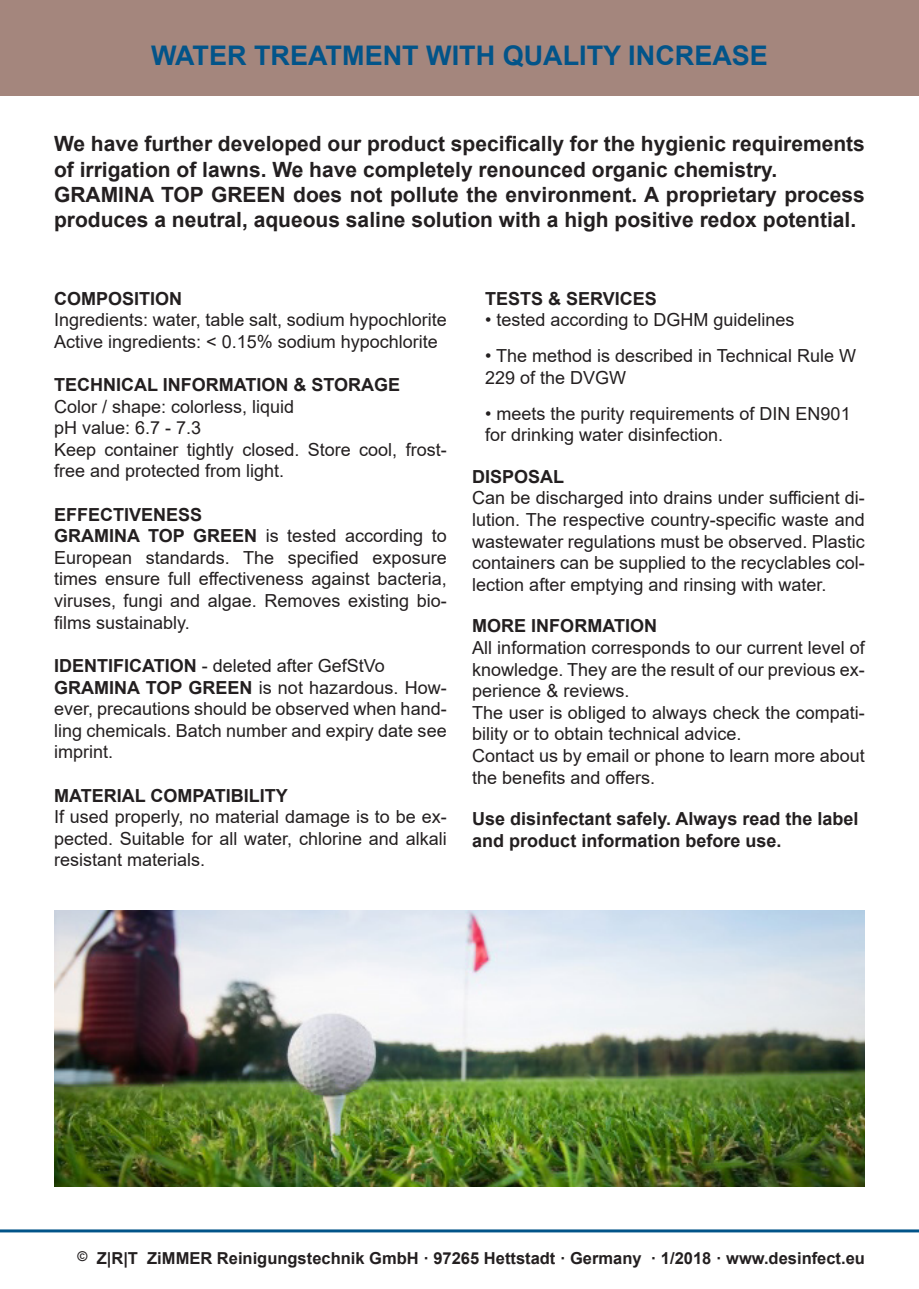
<style>
.page{position:relative;width:919px;height:1289px;background:#fff}
.page>*{position:absolute;margin:0;border:0;box-sizing:border-box;transform-origin:0 0}
.t1{font:700 27px "Arial";color:#025489}
.t2{font:700 21px/25.2px "Arial";color:#231f20}
.t3{font:18px/21.6px "Arial";color:#231f20}
.t4{font:700 18px/21.6px "Arial";color:#231f20}
.t5{font:700 16.5px "Arial";color:#231f20}
.s1{font-weight:700}
</style>
<div class="page">
<div style="left:0;top:0;width:918px;height:96px;background:#a4867d"></div>
<hr style="left:0;top:1229px;width:918px;height:3px;background:#025489">
<img style="left:54px;top:910px;width:810px;height:276px">
<p class="t1" style="left:151px;top:37px;width:618px">WATER TREATMENT WITH QUALITY INCREASE</p>
<p class="t2" style="left:54px;top:132px;width:812px">We have further developed our product specifically for the hygienic requirements of irrigation of lawns. We have completely renounced organic chemistry.</p>
<p class="t2" style="left:54px;top:182px;width:812px">GRAMINA TOP GREEN does not pollute the environment. A proprietary process produces a neutral, aqueous saline solution with a high positive redox potential.</p>
<p class="t4" style="left:54px;top:287px;width:130px">COMPOSITION</p>
<p class="t3" style="left:54px;top:309px;width:394px">Ingredients: water, table salt, sodium hypochlorite</p>
<p class="t3" style="left:54px;top:330px;width:385px">Active ingredients: &lt; 0.15% sodium hypochlorite</p>
<p class="t4" style="left:54px;top:374px;width:347px">TECHNICAL INFORMATION &amp; STORAGE</p>
<p class="t3" style="left:54px;top:395px;width:242px">Color / shape: colorless, liquid</p>
<p class="t3" style="left:54px;top:417px;width:149px">pH value: 6.7 - 7.3</p>
<p class="t3" style="left:54px;top:438px;width:394px">Keep container tightly closed. Store cool, frost&shy;free and protected from light.</p>
<p class="t4" style="left:54px;top:503px;width:150px">EFFECTIVENESS</p>
<p class="t3" style="left:54px;top:525px;width:394px;text-align:justify"><span class="s1">GRAMINA TOP GREEN</span> is tested according to European standards. The specified exposure times ensure full effectiveness against bacteria, viruses, fungi and algae. Removes existing bio&shy;films sustainably.</p>
<p class="t3" style="left:54px;top:654px;width:332px"><span class="s1">IDENTIFICATION</span> - deleted after GefStVo</p>
<p class="t3" style="left:54px;top:676px;width:394px;text-align:justify"><span class="s1">GRAMINA TOP GREEN</span> is not hazardous. How&shy;ever, precautions should be observed when hand&shy;ling chemicals. Batch number and expiry date see imprint.</p>
<p class="t4" style="left:54px;top:784px;width:235px">MATERIAL COMPATIBILITY</p>
<p class="t3" style="left:54px;top:806px;width:394px;text-align:justify">If used properly, no material damage is to be ex&shy;pected. Suitable for all water, chlorine and alkali resistant materials.</p>
<p class="t4" style="left:485px;top:287px;width:173px">TESTS &amp; SERVICES</p>
<p class="t3" style="left:485px;top:309px;width:311px">• tested according to DGHM guidelines</p>
<p class="t3" style="left:485px;top:345px;width:372px">• The method is described in Technical Rule W<br>229 of the DVGW</p>
<p class="t3" style="left:485px;top:402px;width:367px">• meets the purity requirements of DIN EN901 for drinking water disinfection.</p>
<p class="t4" style="left:472px;top:466px;width:94px">DISPOSAL</p>
<p class="t3" style="left:472px;top:487px;width:394px;text-align:justify">Can be discharged into drains under sufficient di&shy;lution. The respective country-specific waste and wastewater regulations must be observed. Plastic containers can be supplied to the recyclables col&shy;lection after emptying and rinsing with water.</p>
<p class="t4" style="left:472px;top:615px;width:186px">MORE INFORMATION</p>
<p class="t3" style="left:472px;top:636px;width:394px;text-align:justify">All information corresponds to our current level of knowledge. They are the result of our previous ex&shy;perience &amp; reviews.</p>
<p class="t3" style="left:472px;top:701px;width:394px">The user is obliged to always check the compati&shy;bility or to obtain technical advice.</p>
<p class="t3" style="left:472px;top:744px;width:394px">Contact us by email or phone to learn more about the benefits and offers.</p>
<p class="t4" style="left:472px;top:808px;width:388px">Use disinfectant safely. Always read the label and product information before use.</p>
<p class="t5" style="left:78px;top:1245px;width:788px"><sup>©</sup> Z|R|T ZiMMER Reinigungstechnik GmbH · 97265 Hettstadt · Germany · 1/2018 · www.desinfect.eu</p>
</div>
